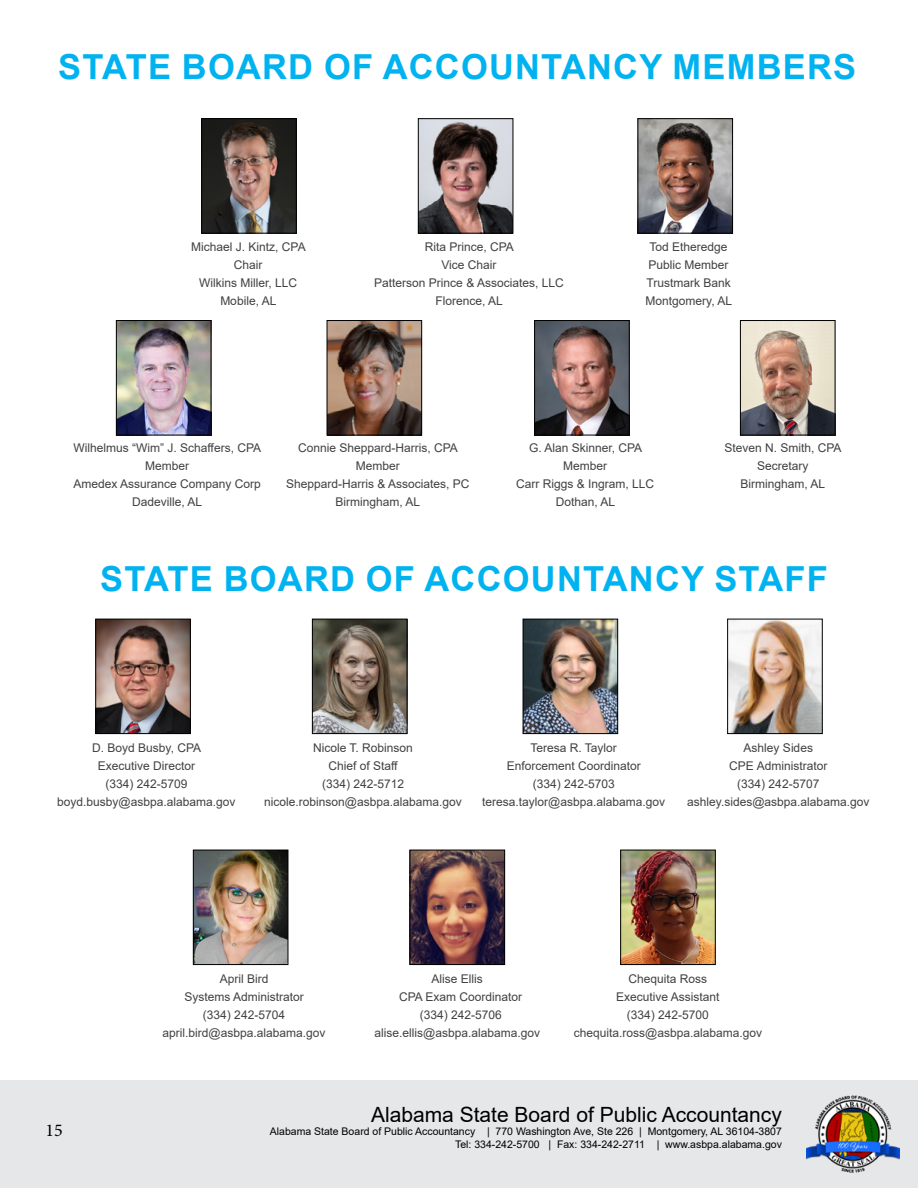
<style>
.page{position:relative;width:918px;height:1188px;background:#fff}
.page>*{position:absolute;margin:0;border:0;box-sizing:border-box;transform-origin:0 0}
.t1{font:700 34.5px "Arial";letter-spacing:.035em;color:#00b3f0}
.t2{font:21px "Arial";color:#000}
.t3{font:18px "Minion Pro";color:#000}
.t4{font:12px/18px "Arial";color:#414042;text-align:center}
.t5{font:10.5px/12.6px "Arial";color:#000;text-align:right}
</style>
<div class="page">
<img style="left:640px;top:120px;width:91px;height:112px">
<div style="left:638px;top:118px;width:95px;height:116px;border:1px solid #000"></div>
<img style="left:536px;top:322px;width:92px;height:111px">
<div style="left:534px;top:320px;width:96px;height:115px;border:1px solid #000"></div>
<img style="left:329px;top:322px;width:91px;height:111px">
<div style="left:327px;top:320px;width:95px;height:115px;border:1px solid #000"></div>
<img style="left:97px;top:621px;width:92px;height:111px">
<div style="left:95px;top:619px;width:96px;height:115px;border:1px solid #000"></div>
<img style="left:314px;top:621px;width:91px;height:111px">
<div style="left:312px;top:619px;width:95px;height:115px;border:1px solid #000"></div>
<img style="left:525px;top:621px;width:91px;height:111px">
<div style="left:523px;top:619px;width:95px;height:115px;border:1px solid #000"></div>
<img style="left:195px;top:852px;width:91px;height:111px">
<div style="left:193px;top:850px;width:95px;height:115px;border:1px solid #000"></div>
<img style="left:412px;top:852px;width:91px;height:111px">
<div style="left:410px;top:850px;width:95px;height:115px;border:1px solid #000"></div>
<img style="left:622px;top:852px;width:92px;height:111px">
<div style="left:620px;top:850px;width:96px;height:115px;border:1px solid #000"></div>
<img style="left:203px;top:120px;width:92px;height:112px">
<div style="left:201px;top:118px;width:96px;height:116px;border:1px solid #000"></div>
<img style="left:742px;top:322px;width:91px;height:111px">
<div style="left:740px;top:320px;width:95px;height:115px;border:1px solid #000"></div>
<img style="left:118px;top:322px;width:91px;height:111px">
<div style="left:116px;top:320px;width:95px;height:115px;border:1px solid #000"></div>
<img style="left:420px;top:120px;width:91px;height:112px">
<div style="left:418px;top:118px;width:95px;height:116px;border:1px solid #000"></div>
<img style="left:729px;top:621px;width:92px;height:111px">
<div style="left:727px;top:619px;width:96px;height:115px;border:1px solid #000"></div>
<div style="left:0;top:1080px;width:918px;height:108px;background:#e6e7e8"></div>
<img style="left:806px;top:1095px;width:93px;height:78px">
<h1 class="t1" style="left:58px;top:43px;width:799px">STATE BOARD OF ACCOUNTANCY MEMBERS</h1>
<p class="t4" style="left:191px;top:237px;width:116px">Michael J. Kintz, CPA<br>Chair<br>Wilkins Miller, LLC<br>Mobile, AL</p>
<p class="t4" style="left:374px;top:237px;width:191px">Rita Prince, CPA<br>Vice Chair<br>Patterson Prince &amp; Associates, LLC<br>Florence, AL</p>
<p class="t4" style="left:646px;top:237px;width:88px">Tod Etheredge<br>Public Member<br>Trustmark Bank<br>Montgomery, AL</p>
<p class="t4" style="left:73px;top:439px;width:189px">Wilhelmus “Wim” J. Schaffers, CPA<br>Member<br>Amedex Assurance Company Corp<br>Dadeville, AL</p>
<p class="t4" style="left:516px;top:439px;width:140px">G. Alan Skinner, CPA<br>Member<br>Carr Riggs &amp; Ingram, LLC<br>Dothan, AL</p>
<p class="t4" style="left:286px;top:439px;width:185px">Connie Sheppard-Harris, CPA<br>Member<br>Sheppard-Harris &amp; Associates, PC<br>Birmingham, AL</p>
<p class="t4" style="left:724px;top:439px;width:119px">Steven N. Smith, CPA<br>Secretary<br>Birmingham, AL</p>
<h1 class="t1" style="left:100px;top:554px;width:729px">STATE BOARD OF ACCOUNTANCY STAFF</h1>
<p class="t4" style="left:57px;top:739px;width:180px">D. Boyd Busby, CPA<br>Executive Director<br>(334) 242-5709 boyd.busby@asbpa.alabama.gov</p>
<p class="t4" style="left:264px;top:739px;width:199px">Nicole T. Robinson<br>Chief of Staff<br>(334) 242-5712 nicole.robinson@asbpa.alabama.gov</p>
<p class="t4" style="left:482px;top:739px;width:184px">Teresa R. Taylor<br>Enforcement Coordinator<br>(334) 242-5703 teresa.taylor@asbpa.alabama.gov</p>
<p class="t4" style="left:687px;top:739px;width:184px">Ashley Sides<br>CPE Administrator<br>(334) 242-5707 ashley.sides@asbpa.alabama.gov</p>
<h3 class="t3" style="left:45px;top:1118px;width:19px">15</h3>
<p class="t4" style="left:163px;top:970px;width:164px">April Bird<br>Systems Administrator<br>(334) 242-5704 april.bird@asbpa.alabama.gov</p>
<p class="t4" style="left:375px;top:970px;width:167px">Alise Ellis<br>CPA Exam Coordinator<br>(334) 242-5706 alise.ellis@asbpa.alabama.gov</p>
<p class="t4" style="left:574px;top:970px;width:190px">Chequita Ross<br>Executive Assistant<br>(334) 242-5700 chequita.ross@asbpa.alabama.gov</p>
<h2 class="t2" style="left:371px;top:1101px;width:412px">Alabama State Board of Public Accountancy</h2>
<p class="t5" style="left:270px;top:1125px;width:514px">Alabama State Board of Public Accountancy | 770 Washington Ave, Ste 226 | Montgomery, AL 36104-3807<br>Tel: 334-242-5700 | Fax: 334-242-2711 | www.asbpa.alabama.gov</p>
</div>
